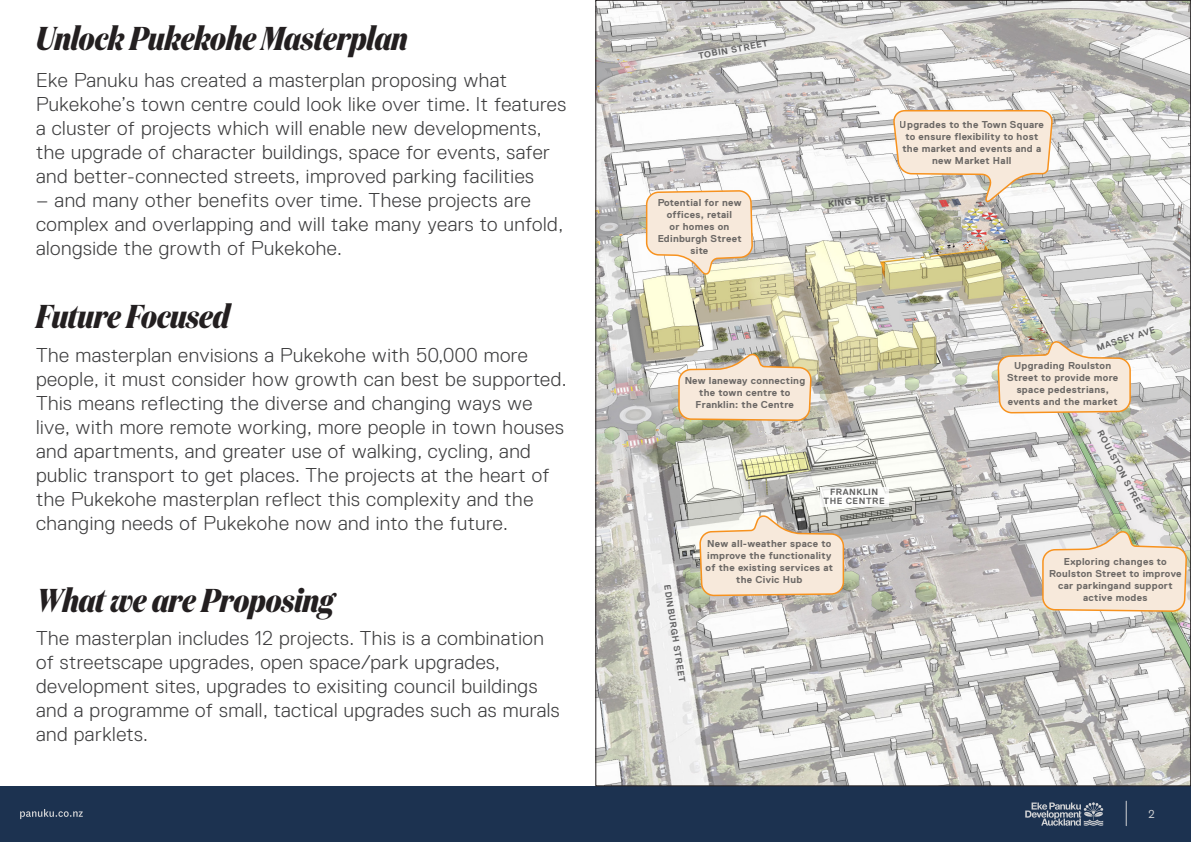
<style>
.page{position:relative;width:1191px;height:842px;background:#fff}
.page>*{position:absolute;margin:0;border:0;box-sizing:border-box;transform-origin:0 0}
.t1{font:33px "Domaine Display Cd Bold Italic Test";color:#231f20}
.Section_Copy__White{font:300 20px/24px "Replica Pro";letter-spacing:.025em;color:#3e3e3f}
.t2{font:12px "National 2";color:#d1d2d4}
.t3{font:700 10px/12px "Replica Pro";letter-spacing:.03em;color:#3e3e3f;text-align:center}
.t4{font:700 9px/9px "Replica Pro";letter-spacing:.06em;color:#3e3e3f;text-align:center}
</style>
<div class="page">
<div style="left:0;top:786px;width:1191px;height:56px;background:#1c3250"></div>
<svg style="left:20px;top:809px;width:63px;height:10px"></svg>
<svg style="left:1025px;top:802px;width:78px;height:24px"></svg>
<svg style="left:1126px;top:801px;width:1px;height:25px"></svg>
<img style="left:597px;top:2px;width:592px;height:782px">
<div style="left:820px;top:487px;width:68px;height:20px;background:#fff"></div>
<svg style="left:677px;top:353px;width:135px;height:69px;background:#e9d9c5"></svg>
<svg style="left:891px;top:109px;width:161px;height:96px;background:#ecded0"></svg>
<svg style="left:645px;top:189px;width:108px;height:87px;background:#f3e4d2"></svg>
<svg style="left:996px;top:340px;width:135px;height:74px;background:#eedecc"></svg>
<svg style="left:1041px;top:530px;width:147px;height:83px;background:#efe0cf"></svg>
<svg style="left:698px;top:514px;width:147px;height:83px;background:#eadbca"></svg>
<p class="t1" style="left:36px;top:18px;width:373px">Unlock Pukekohe Masterplan</p>
<p class="Section_Copy__White" style="left:36px;top:68px;width:532px">Eke Panuku has created a masterplan proposing what Pukekohe’s town centre could look like over time. It features a cluster of projects which will enable new developments, the upgrade of character buildings, space for events, safer and better-connected streets, improved parking facilities</p>
<p class="Section_Copy__White" style="left:36px;top:188px;width:529px">– and many other benefits over time. These projects are complex and overlapping and will take many years to unfold, alongside the growth of Pukekohe.</p>
<p class="t1" style="left:36px;top:296px;width:195px">Future Focused</p>
<p class="Section_Copy__White" style="left:36px;top:343px;width:532px">The masterplan envisions a Pukekohe with 50,000 more people, it must consider how growth can best be supported.<br>This means reflecting the diverse and changing ways we live, with more remote working, more people in town houses and apartments, and greater use of walking, cycling, and public transport to get places. The projects at the heart of the Pukekohe masterplan reflect this complexity and the changing needs of Pukekohe now and into the future.</p>
<p class="t1" style="left:36px;top:580px;width:300px">What we are Proposing</p>
<p class="Section_Copy__White" style="left:36px;top:627px;width:525px">The masterplan includes 12 projects. This is a combination of streetscape upgrades, open space/park upgrades, development sites, upgrades to exisiting council buildings and a programme of small, tactical upgrades such as murals and parklets.</p>
<p class="t4" style="left:697px;top:51px;width:72px;rotate:-10deg">TOBIN STREET</p>
<p class="t3" style="left:657px;top:196px;width:86px">Potential for new offices, retail<br>or homes on<br>Edinburgh Street site</p>
<p class="t3" style="left:899px;top:119px;width:146px">Upgrades to the Town Square to ensure flexibility to host the market and events and a new Market Hall</p>
<p class="t4" style="left:827px;top:200px;width:66px;rotate:-6deg">KING STREET</p>
<p class="t3" style="left:684px;top:374px;width:122px">New laneway connecting the town centre to<br>Franklin: the Centre</p>
<p class="t4" style="left:823px;top:487px;width:63px">FRANKLIN<br>THE CENTRE</p>
<p class="t4" style="left:671px;top:584px;width:100px;rotate:81deg">EDINBURGH STREET</p>
<p class="t3" style="left:705px;top:538px;width:129px">New all-weather space to improve the functionality of the existing services at the Civic Hub</p>
<p class="t4" style="left:1095px;top:344px;width:62px;rotate:-18deg">MASSEY AVE</p>
<p class="t3" style="left:1007px;top:360px;width:113px">Upgrading Roulston<br>Street to provide more space pedestrians, events and the market</p>
<p class="t4" style="left:1103px;top:429px;width:95px;rotate:62deg">ROULSTON STREET</p>
<p class="t3" style="left:1049px;top:555px;width:134px">Exploring changes to<br>Roulston Street to improve car parkingand support active modes</p>
<p class="t2" style="left:1148px;top:806px;width:8px">2</p>
</div>
